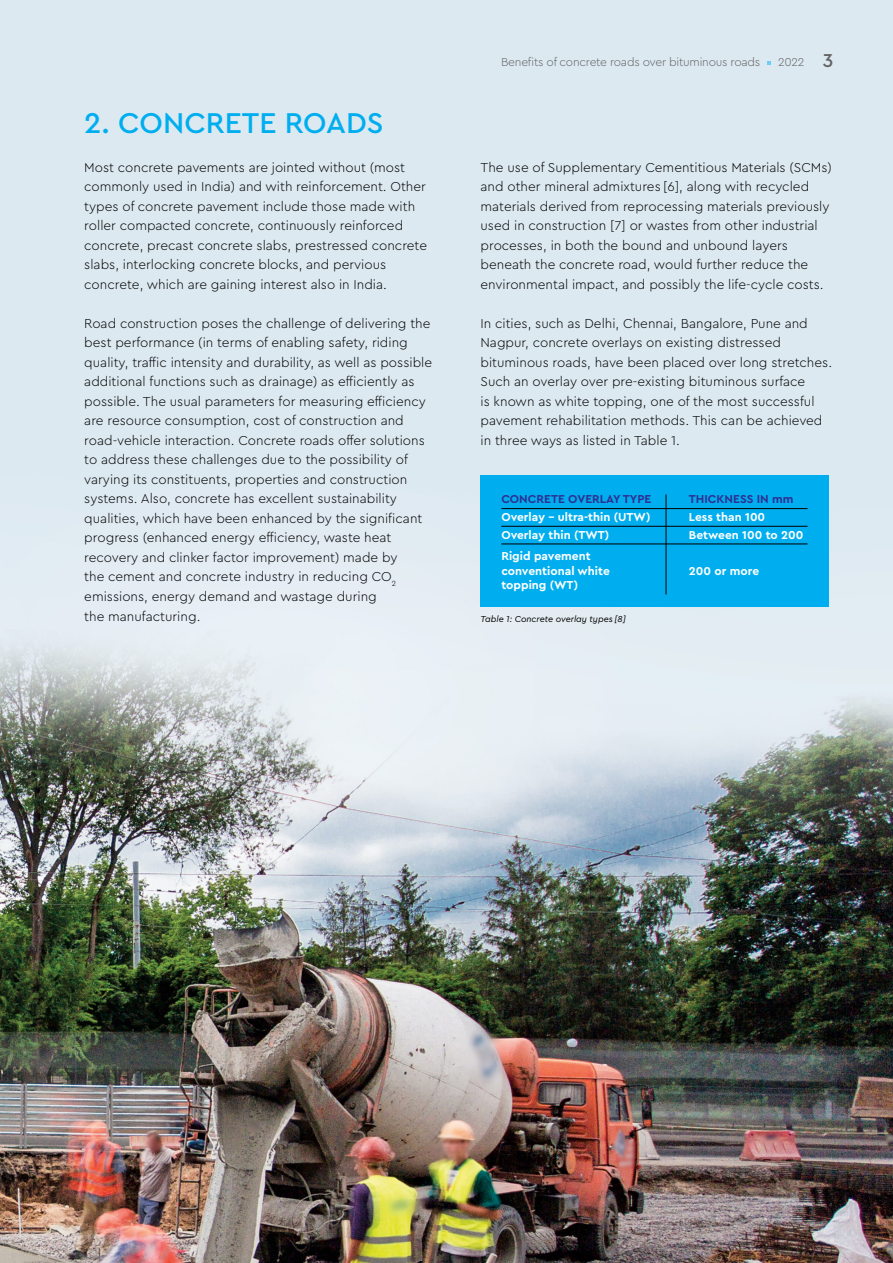
<style>
.page{position:relative;width:893px;height:1263px;background:#fff}
.page>*{position:absolute;margin:0;border:0;box-sizing:border-box;transform-origin:0 0}
.t1{font:500 30px "Cera Pro";color:#00aeef}
.t2{font:500 19.5px "Cera Pro";color:#636466}
.t3{font:300 13.5px/19.5px "Cera Pro";color:#000}
.t4{font:700 12px/14.4px "Cera Pro";color:#fff}
.t5{font:300 12px "Cera Pro";letter-spacing:-.02em;color:#636466}
.t6{font:700 12px "Cera Pro";color:#2e3092}
.t7{font:italic 9px "Cera Pro";color:#000}
</style>
<div class="page">
<img style="left:0;top:0;width:893px;height:1263px">
<div style="left:480px;top:475px;width:349px;height:132px;background:#00aeef"></div>
<hr style="left:501px;top:508px;width:306px;height:1px;background:#000">
<hr style="left:501px;top:526px;width:306px;height:1px;background:#000">
<hr style="left:501px;top:544px;width:306px;height:1px;background:#000">
<hr style="left:666px;top:494px;width:1px;height:100px;background:#000">
<h1 class="t1" style="left:84px;top:103px;width:301px">2. CONCRETE ROADS</h1>
<p class="t3" style="left:84px;top:157px;width:344px">Most concrete pavements are jointed without (most commonly used in India) and with reinforcement. Other types of concrete pavement include those made with roller compacted concrete, continuously reinforced concrete, precast concrete slabs, prestressed concrete slabs, interlocking concrete blocks, and pervious concrete, which are gaining interest also in India.</p>
<p class="t3" style="left:84px;top:313px;width:349px">Road construction poses the challenge of delivering the best performance (in terms of enabling safety, riding quality, traffic intensity and durability, as well as possible additional functions such as drainage) as efficiently as possible. The usual parameters for measuring efficiency are resource consumption, cost of construction and road-vehicle interaction. Concrete roads offer solutions to address these challenges due to the possibility of varying its constituents, properties and construction systems. Also, concrete has excellent sustainability qualities, which have been enhanced by the significant progress (enhanced energy efficiency, waste heat recovery and clinker factor improvement) made by<br>the cement and concrete industry in reducing CO<sub>2 </sub>emissions, energy demand and wastage during<br>the manufacturing.</p>
<p class="t5" style="left:501px;top:54px;width:261px">Benefits of concrete roads over bituminous roads</p>
<h2 class="t2" style="left:823px;top:47px;width:12px">3</h2>
<p class="t5" style="left:778px;top:54px;width:28px">2022</p>
<p class="t3" style="left:480px;top:157px;width:353px">The use of Supplementary Cementitious Materials (SCMs) and other mineral admixtures [6], along with recycled materials derived from reprocessing materials previously used in construction [7] or wastes from other industrial processes, in both the bound and unbound layers beneath the concrete road, would further reduce the environmental impact, and possibly the life-cycle costs.</p>
<p class="t3" style="left:480px;top:313px;width:353px">In cities, such as Delhi, Chennai, Bangalore, Pune and Nagpur, concrete overlays on existing distressed bituminous roads, have been placed over long stretches.<br>Such an overlay over pre-existing bituminous surface<br>is known as white topping, one of the most successful pavement rehabilitation methods. This can be achieved in three ways as listed in Table 1.</p>
<p class="t6" style="left:501px;top:491px;width:151px">CONCRETE OVERLAY TYPE</p>
<p class="t6" style="left:689px;top:491px;width:106px">THICKNESS IN mm</p>
<p class="t4" style="left:501px;top:509px;width:151px">Overlay – ultra-thin (UTW)</p>
<p class="t4" style="left:689px;top:509px;width:78px">Less than 100</p>
<p class="t4" style="left:501px;top:527px;width:109px">Overlay thin (TWT)</p>
<p class="t4" style="left:689px;top:527px;width:116px">Between 100 to 200</p>
<p class="t4" style="left:501px;top:548px;width:110px">Rigid pavement conventional white</p>
<p class="t4" style="left:689px;top:563px;width:72px">200 or more</p>
<p class="t4" style="left:501px;top:577px;width:78px">topping (WT)</p>
<p class="t7" style="left:480px;top:613px;width:147px">Table 1: Concrete overlay types [8]</p>
</div>
